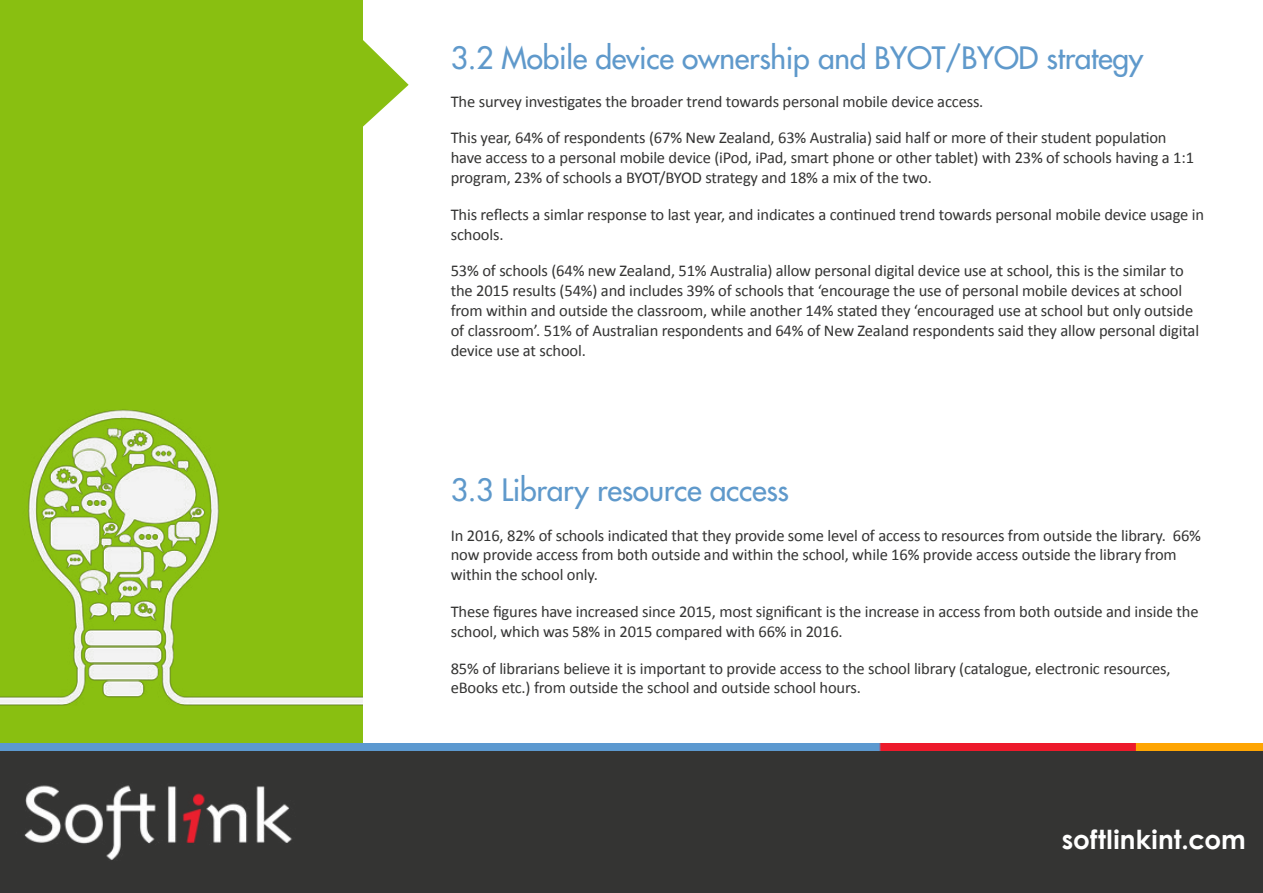
<style>
.page{position:relative;width:1263px;height:893px;background:#fff}
.page>*{position:absolute;margin:0;border:0;box-sizing:border-box;transform-origin:0 0}
.Disclaimer{font:30px "Futura";letter-spacing:-.01em;color:#5f99cb}
.Red_bullet_diagram_t{font:700 26.25px "Century Gothic";letter-spacing:.01em;color:#fff}
.t1{font:16.5px/19.8px "Calibri";letter-spacing:-.01em;color:#343433}
</style>
<div class="page">
<div style="left:0;top:0;width:362px;height:793px;background:#89bf11"></div>
<svg style="left:362px;top:39px;width:47px;height:90px"></svg>
<img style="left:0;top:409px;width:362px;height:297px">
<div style="left:0;top:750px;width:1263px;height:143px;background:#343433"></div>
<img style="left:17px;top:773px;width:281px;height:87px">
<img style="left:0;top:743px;width:1263px;height:7px">
<p class="Disclaimer" style="left:451px;top:39px;width:694px">3.2 Mobile device ownership and BYOT/BYOD strategy</p>
<p class="t1" style="left:451px;top:91px;width:534px">The survey investigates the broader trend towards personal mobile device access.</p>
<p class="t1" style="left:451px;top:128px;width:745px">This year, 64% of respondents (67% New Zealand, 63% Australia) said half or more of their student population have access to a personal mobile device (iPod, iPad, smart phone or other tablet) with 23% of schools having a 1:1 program, 23% of schools a BYOT/BYOD strategy and 18% a mix of the two.</p>
<p class="t1" style="left:451px;top:204px;width:755px">This reflects a simlar response to last year, and indicates a continued trend towards personal mobile device usage in schools.</p>
<p class="t1" style="left:451px;top:261px;width:750px">53% of schools (64% new Zealand, 51% Australia) allow personal digital device use at school, this is the similar to the 2015 results (54%) and includes 39% of schools that ‘encourage the use of personal mobile devices at school from within and outside the classroom, while another 14% stated they ‘encouraged use at school but only outside of classroom’. 51% of Australian respondents and 64% of New Zealand respondents said they allow personal digital device use at school.</p>
<p class="Disclaimer" style="left:451px;top:471px;width:340px">3.3 Library resource access</p>
<p class="t1" style="left:451px;top:525px;width:752px">In 2016, 82% of schools indicated that they provide some level of access to resources from outside the library. 66% now provide access from both outside and within the school, while 16% provide access outside the library from within the school only.</p>
<p class="t1" style="left:451px;top:601px;width:749px">These figures have increased since 2015, most significant is the increase in access from both outside and inside the school, which was 58% in 2015 compared with 66% in 2016.</p>
<p class="t1" style="left:451px;top:658px;width:721px">85% of librarians believe it is important to provide access to the school library (catalogue, electronic resources, eBooks etc.) from outside the school and outside school hours.</p>
<p class="Red_bullet_diagram_t" style="left:1062px;top:819px;width:186px">softlinkint.com</p>
</div>
